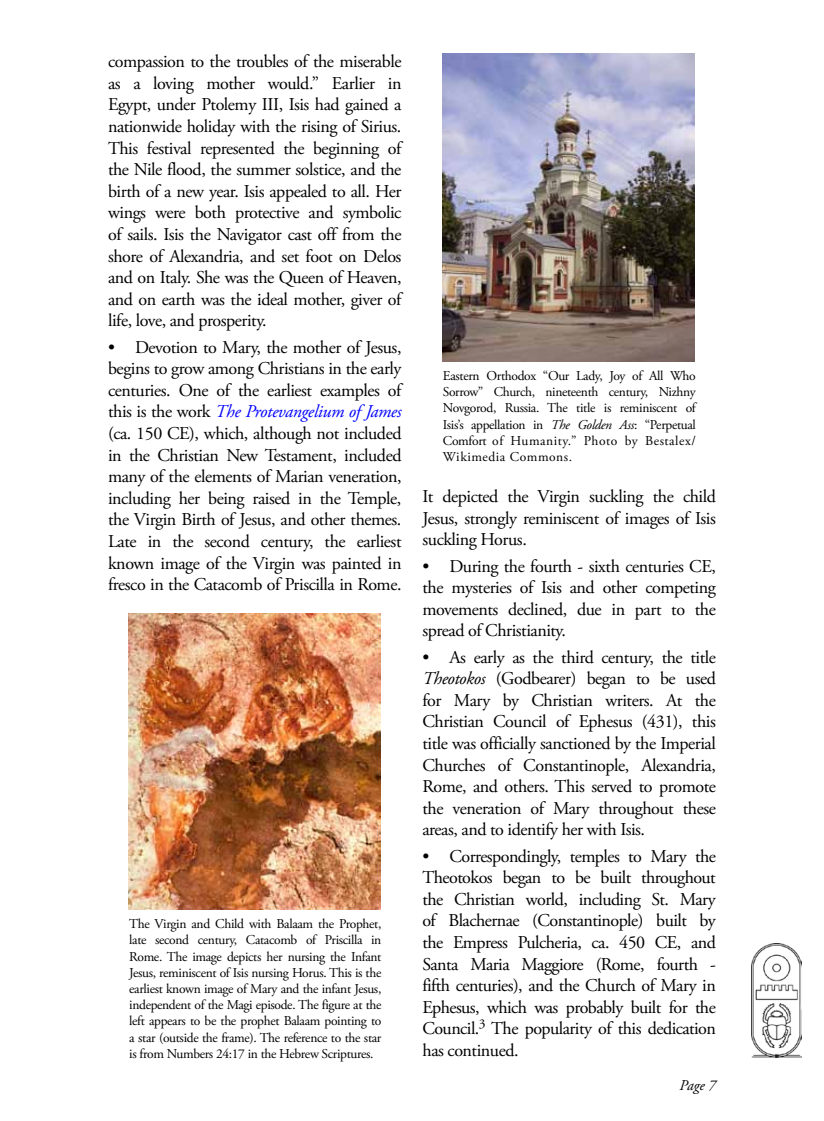
<style>
.page{position:relative;width:824px;height:1121px;background:#fff}
.page>*{position:absolute;margin:0;border:0;box-sizing:border-box;transform-origin:0 0}
.t1{font:18px/21.6px "Adobe Garamond Pro";letter-spacing:-.025em;color:#000;text-align:justify}
.t2{font:italic 15px "Adobe Garamond Pro";color:#000}
.t3{font:13.5px/16.2px "Adobe Garamond Pro";letter-spacing:-.025em;color:#000;text-align:justify}
.s1{font-style:italic;color:#00f}
.s2{font-style:italic}
</style>
<div class="page">
<img style="left:751px;top:943px;width:50px;height:115px">
<img style="left:128px;top:613px;width:252px;height:296px">
<img style="left:442px;top:54px;width:252px;height:308px">
<p class="t1" style="left:108px;top:51px;width:295px">compassion to the troubles of the miserable as a loving mother would.” Earlier in Egypt, under Ptolemy III, Isis had gained a nationwide holiday with the rising of Sirius.<br>This festival represented the beginning of the Nile flood, the summer solstice, and the birth of a new year. Isis appealed to all. Her wings were both protective and symbolic of sails. Isis the Navigator cast off from the shore of Alexandria, and set foot on Delos and on Italy. She was the Queen of Heaven, and on earth was the ideal mother, giver of life, love, and prosperity.</p>
<p class="t1" style="left:108px;top:336px;width:295px">• Devotion to Mary, the mother of Jesus, begins to grow among Christians in the early centuries. One of the earliest examples of this is the work <span class="s1">The Protevangelium of James </span>(ca. 150 CE), which, although not included in the Christian New Testament, included many of the elements of Marian veneration, including her being raised in the Temple, the Virgin Birth of Jesus, and other themes.<br>Late in the second century, the earliest known image of the Virgin was painted in fresco in the Catacomb of Priscilla in Rome.</p>
<p class="t3" style="left:129px;top:916px;width:254px">The Virgin and Child with Balaam the Prophet, late second century, Catacomb of Priscilla in Rome. The image depicts her nursing the Infant Jesus, reminiscent of Isis nursing Horus. This is the earliest known image of Mary and the infant Jesus, independent of the Magi episode. The figure at the left appears to be the prophet Balaam pointing to a star (outside the frame). The reference to the star is from Numbers 24:17 in the Hebrew Scriptures.</p>
<p class="t3" style="left:443px;top:368px;width:254px">Eastern Orthodox “Our Lady, Joy of All Who Sorrow” Church, nineteenth century, Nizhny Novgorod, Russia. The title is reminiscent of Isis’s appellation in <span class="s2">The Golden Ass</span>: “Perpetual Comfort of Humanity.” Photo by Bestalex/ Wikimedia Commons.</p>
<p class="t1" style="left:422px;top:486px;width:295px">It depicted the Virgin suckling the child Jesus, strongly reminiscent of images of Isis suckling Horus.</p>
<p class="t1" style="left:422px;top:555px;width:295px">• During the fourth - sixth centuries CE, the mysteries of Isis and other competing movements declined, due in part to the spread of Christianity.</p>
<p class="t1" style="left:422px;top:646px;width:295px">• As early as the third century, the title <span class="s2">Theotokos</span> (Godbearer) began to be used for Mary by Christian writers. At the Christian Council of Ephesus (431), this title was officially sanctioned by the Imperial Churches of Constantinople, Alexandria, Rome, and others. This served to promote the veneration of Mary throughout these areas, and to identify her with Isis.</p>
<p class="t1" style="left:422px;top:845px;width:295px">• Correspondingly, temples to Mary the Theotokos began to be built throughout the Christian world, including St. Mary of Blachernae (Constantinople) built by the Empress Pulcheria, ca. 450 CE, and Santa Maria Maggiore (Rome, fourth - fifth centuries), and the Church of Mary in Ephesus, which was probably built for the Council.<sup>3</sup> The popularity of this dedication has continued.</p>
<p class="t2" style="left:679px;top:1075px;width:38px">Page 7</p>
</div>
